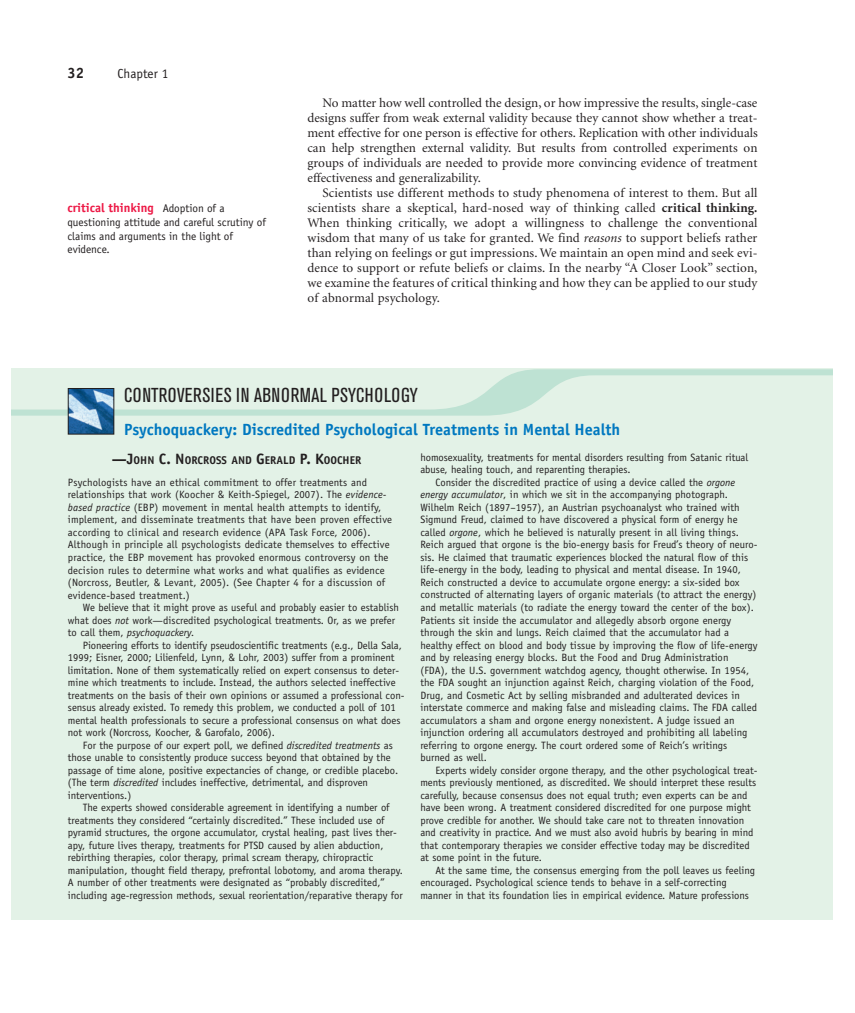
<style>
.page{position:relative;width:855px;height:1013px;background:#fff}
.page>*{position:absolute;margin:0;border:0;box-sizing:border-box;transform-origin:0 0}
.t1{font:condensed 20px "Akzidenz Grotesk BE";letter-spacing:.02em;color:#231f20}
.t2{font:700 16.25px "Officina Sans";color:#0078c0}
.t3{font:700 15px "Officina Sans";color:#231f20}
.t4{font:13.12px/15px "Minion";letter-spacing:.005em;color:#231f20;text-align:justify}
.t5{font:13.12px "Officina Sans";color:#231f20}
.t6{font:700 12.5px "Officina Sans";color:#ed1845}
.t7{font:11.25px/13.8px "Officina Sans";color:#231f20}
.t8{font:700 11.25px "Officina Sans";color:#231f20}
.t9{font:10.62px/12.5px "Officina Sans";color:#231f20}
.s1{font-weight:400;font-size:11.25px;color:#231f20}
.s2{font-weight:700}
.s3{font-style:italic}
.s4{font-size:15px}
</style>
<div class="page">
<div style="left:11px;top:368px;width:822px;height:552px;background:#e3f2e7"></div>
<h3 class="t3" style="left:68px;top:67px;width:18px">32</h3>
<p class="t5" style="left:118px;top:69px;width:52px">Chapter 1</p>
<p class="t6" style="left:68px;top:203px;width:159px">critical thinking <span class="s1">Adoption of a</span></p>
<p class="t7" style="left:67px;top:216px;width:200px">questioning attitude and careful scrutiny of claims and arguments in the light of evidence.</p>
<p class="t4" style="left:307px;top:96px;width:452px;text-indent:15px">No matter how well controlled the design, or how impressive the results, single-case designs suffer from weak external validity because they cannot show whether a treat&shy;ment effective for one person is effective for others. Replication with other individuals can help strengthen external validity. But results from controlled experiments on groups of individuals are needed to provide more convincing evidence of treatment effectiveness and generalizability.</p>
<p class="t4" style="left:307px;top:186px;width:452px;text-indent:15px">Scientists use different methods to study phenomena of interest to them. But all scientists share a skeptical, hard-nosed way of thinking called <span class="s2">critical thinking.<br></span>When thinking critically, we adopt a willingness to challenge the conventional wisdom that many of us take for granted. We find <span class="s3">reasons</span> to support beliefs rather than relying on feelings or gut impressions. We maintain an open mind and seek evi&shy;dence to support or refute beliefs or claims. In the nearby “A Closer Look” section, we examine the features of critical thinking and how they can be applied to our study of abnormal psychology.</p>
<h1 class="t1" style="left:124px;top:388px;width:295px">CONTROVERSIES IN ABNORMAL PSYCHOLOGY</h1>
<h2 class="t2" style="left:124px;top:423px;width:498px">Psychoquackery: Discredited Psychological Treatments in Mental Health</h2>
<p class="t8" style="left:112px;top:456px;width:251px"><span class="s4">—J</span>OHN <span class="s4">C. N</span>ORCROSS AND <span class="s4">G</span>ERALD <span class="s4">P. K</span>OOCHER</p>
<p class="t9" style="left:68px;top:477px;width:326px">Psychologists have an ethical commitment to offer treatments and relationships that work (Koocher &amp; Keith-Spiegel, 2007). The <span class="s3">evidence&shy;based practice</span> (EBP) movement in mental health attempts to identify, implement, and disseminate treatments that have been proven effective according to clinical and research evidence (APA Task Force, 2006).<br>Although in principle all psychologists dedicate themselves to effective practice, the EBP movement has provoked enormous controversy on the decision rules to determine what works and what qualifies as evidence (Norcross, Beutler, &amp; Levant, 2005). (See Chapter 4 for a discussion of evidence-based treatment.)</p>
<p class="t9" style="left:68px;top:602px;width:333px;text-indent:15px">We believe that it might prove as useful and probably easier to establish what does <span class="s3">not</span> work—discredited psychological treatments. Or, as we prefer to call them, <span class="s3">psychoquackery.</span></p>
<p class="t9" style="left:68px;top:639px;width:338px;text-indent:15px">Pioneering efforts to identify pseudoscientific treatments (e.g., Della Sala, 1999; Eisner, 2000; Lilienfeld, Lynn, &amp; Lohr, 2003) suffer from a prominent limitation. None of them systematically relied on expert consensus to deter&shy;mine which treatments to include. Instead, the authors selected ineffective treatments on the basis of their own opinions or assumed a professional con&shy;sensus already existed. To remedy this problem, we conducted a poll of 101 mental health professionals to secure a professional consensus on what does not work (Norcross, Koocher, &amp; Garofalo, 2006).</p>
<p class="t9" style="left:68px;top:739px;width:332px;text-indent:15px">For the purpose of our expert poll, we defined <span class="s3">discredited treatments</span> as those unable to consistently produce success beyond that obtained by the passage of time alone, positive expectancies of change, or credible placebo. (The term <span class="s3">discredited</span> includes ineffective, detrimental, and disproven interventions.)</p>
<p class="t9" style="left:68px;top:802px;width:336px;text-indent:15px">The experts showed considerable agreement in identifying a number of treatments they considered “certainly discredited.” These included use of pyramid structures, the orgone accumulator, crystal healing, past lives ther&shy;apy, future lives therapy, treatments for PTSD caused by alien abduction, rebirthing therapies, color therapy, primal scream therapy, chiropractic manipulation, thought field therapy, prefrontal lobotomy, and aroma therapy.<br>A number of other treatments were designated as “probably discredited,” including age-regression methods, sexual reorientation/reparative therapy for</p>
<p class="t9" style="left:420px;top:452px;width:329px">homosexuality, treatments for mental disorders resulting from Satanic ritual abuse, healing touch, and reparenting therapies.</p>
<p class="t9" style="left:420px;top:477px;width:339px;text-indent:15px">Consider the discredited practice of using a device called the <span class="s3">orgone energy accumulator</span>, in which we sit in the accompanying photograph.<br>Wilhelm Reich (1897–1957), an Austrian psychoanalyst who trained with Sigmund Freud, claimed to have discovered a physical form of energy he called <span class="s3">orgone</span>, which he believed is naturally present in all living things.<br>Reich argued that orgone is the bio-energy basis for Freud’s theory of neuro&shy;sis. He claimed that traumatic experiences blocked the natural flow of this life-energy in the body, leading to physical and mental disease. In 1940, Reich constructed a device to accumulate orgone energy: a six-sided box constructed of alternating layers of organic materials (to attract the energy) and metallic materials (to radiate the energy toward the center of the box).<br>Patients sit inside the accumulator and allegedly absorb orgone energy through the skin and lungs. Reich claimed that the accumulator had a healthy effect on blood and body tissue by improving the flow of life-energy and by releasing energy blocks. But the Food and Drug Administration (FDA), the U.S. government watchdog agency, thought otherwise. In 1954, the FDA sought an injunction against Reich, charging violation of the Food, Drug, and Cosmetic Act by selling misbranded and adulterated devices in interstate commerce and making false and misleading claims. The FDA called accumulators a sham and orgone energy nonexistent. A judge issued an injunction ordering all accumulators destroyed and prohibiting all labeling referring to orgone energy. The court ordered some of Reich’s writings burned as well.</p>
<p class="t9" style="left:420px;top:764px;width:339px;text-indent:15px">Experts widely consider orgone therapy, and the other psychological treat&shy;ments previously mentioned, as discredited. We should interpret these results carefully, because consensus does not equal truth; even experts can be and have been wrong. A treatment considered discredited for one purpose might prove credible for another. We should take care not to threaten innovation and creativity in practice. And we must also avoid hubris by bearing in mind that contemporary therapies we consider effective today may be discredited at some point in the future.</p>
<p class="t9" style="left:420px;top:864px;width:336px;text-indent:15px">At the same time, the consensus emerging from the poll leaves us feeling encouraged. Psychological science tends to behave in a self-correcting manner in that its foundation lies in empirical evidence. Mature professions</p>
</div>
